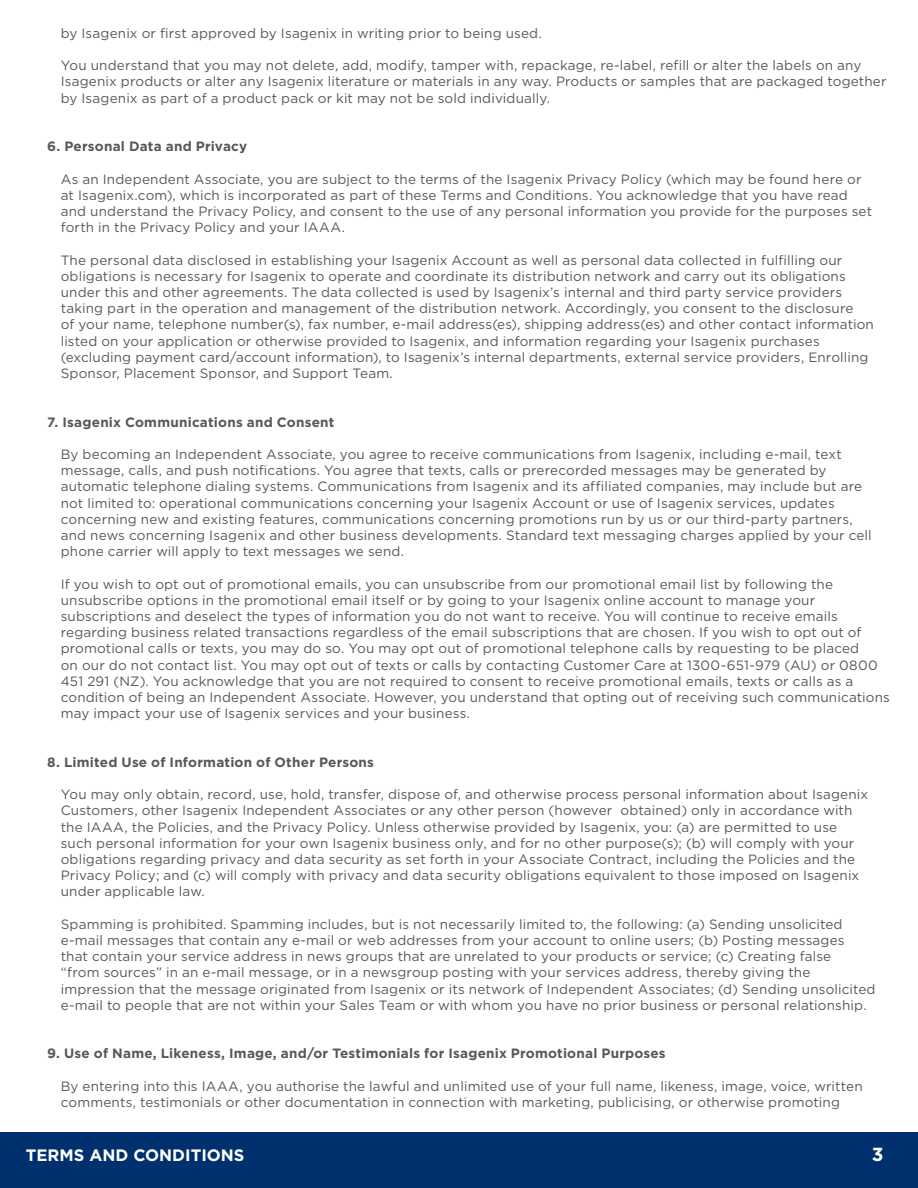
<style>
.page{position:relative;width:918px;height:1188px;background:#fff}
.page>*{position:absolute;margin:0;border:0;box-sizing:border-box;transform-origin:0 0}
.t1{font:700 18.9px "Gotham";color:#fff}
.t2{font:700 16.5px "Gotham";color:#fff}
.t3{font:13.5px/16.2px "Gotham";letter-spacing:.01em;color:#57585a}
.t4{font:700 13.5px "Gotham";letter-spacing:.015em;color:#57585a}
</style>
<div class="page">
<div style="left:0;top:1133px;width:918px;height:55px;background:#00306d"></div>
<p class="t3" style="left:61px;top:25px;width:483px">by Isagenix or first approved by Isagenix in writing prior to being used.</p>
<p class="t3" style="left:61px;top:57px;width:827px">You understand that you may not delete, add, modify, tamper with, repackage, re-label, refill or alter the labels on any<br>Isagenix products or alter any Isagenix literature or materials in any way. Products or samples that are packaged together by Isagenix as part of a product pack or kit may not be sold individually.</p>
<p class="t4" style="left:47px;top:137px;width:201px">6. Personal Data and Privacy</p>
<p class="t3" style="left:61px;top:170px;width:813px">As an Independent Associate, you are subject to the terms of the Isagenix Privacy Policy (which may be found here or at Isagenix.com), which is incorporated as part of these Terms and Conditions. You acknowledge that you have read and understand the Privacy Policy, and consent to the use of any personal information you provide for the purposes set forth in the Privacy Policy and your IAAA.</p>
<p class="t3" style="left:61px;top:251px;width:815px">The personal data disclosed in establishing your Isagenix Account as well as personal data collected in fulfilling our obligations is necessary for Isagenix to operate and coordinate its distribution network and carry out its obligations under this and other agreements. The data collected is used by Isagenix’s internal and third party service providers taking part in the operation and management of the distribution network. Accordingly, you consent to the disclosure<br>of your name, telephone number(s), fax number, e-mail address(es), shipping address(es) and other contact information listed on your application or otherwise provided to Isagenix, and information regarding your Isagenix purchases (excluding payment card/account information), to Isagenix’s internal departments, external service providers, Enrolling Sponsor, Placement Sponsor, and Support Team.</p>
<p class="t4" style="left:47px;top:413px;width:289px">7. Isagenix Communications and Consent</p>
<p class="t3" style="left:61px;top:446px;width:812px">By becoming an Independent Associate, you agree to receive communications from Isagenix, including e-mail, text message, calls, and push notifications. You agree that texts, calls or prerecorded messages may be generated by automatic telephone dialing systems. Communications from Isagenix and its affiliated companies, may include but are not limited to: operational communications concerning your Isagenix Account or use of Isagenix services, updates concerning new and existing features, communications concerning promotions run by us or our third-party partners, and news concerning Isagenix and other business developments. Standard text messaging charges applied by your cell phone carrier will apply to text messages we send.</p>
<p class="t3" style="left:61px;top:575px;width:831px">If you wish to opt out of promotional emails, you can unsubscribe from our promotional email list by following the unsubscribe options in the promotional email itself or by going to your Isagenix online account to manage your subscriptions and deselect the types of information you do not want to receive. You will continue to receive emails regarding business related transactions regardless of the email subscriptions that are chosen. If you wish to opt out of promotional calls or texts, you may do so. You may opt out of promotional telephone calls by requesting to be placed<br>on our do not contact list. You may opt out of texts or calls by contacting Customer Care at 1300-651-979 (AU) or 0800<br>451 291 (NZ). You acknowledge that you are not required to consent to receive promotional emails, texts or calls as a condition of being an Independent Associate. However, you understand that opting out of receiving such communications may impact your use of Isagenix services and your business.</p>
<p class="t4" style="left:47px;top:753px;width:328px">8. Limited Use of Information of Other Persons</p>
<p class="t3" style="left:61px;top:786px;width:809px">You may only obtain, record, use, hold, transfer, dispose of, and otherwise process personal information about Isagenix Customers, other Isagenix Independent Associates or any other person (however obtained) only in accordance with the IAAA, the Policies, and the Privacy Policy. Unless otherwise provided by Isagenix, you: (a) are permitted to use such personal information for your own Isagenix business only, and for no other purpose(s); (b) will comply with your obligations regarding privacy and data security as set forth in your Associate Contract, including the Policies and the Privacy Policy; and (c) will comply with privacy and data security obligations equivalent to those imposed on Isagenix under applicable law.</p>
<p class="t3" style="left:61px;top:916px;width:816px">Spamming is prohibited. Spamming includes, but is not necessarily limited to, the following: (a) Sending unsolicited e-mail messages that contain any e-mail or web addresses from your account to online users; (b) Posting messages<br>that contain your service address in news groups that are unrelated to your products or service; (c) Creating false<br>“from sources” in an e-mail message, or in a newsgroup posting with your services address, thereby giving the impression that the message originated from Isagenix or its network of Independent Associates; (d) Sending unsolicited e-mail to people that are not within your Sales Team or with whom you have no prior business or personal relationship.</p>
<p class="t4" style="left:47px;top:1045px;width:620px">9. Use of Name, Likeness, Image, and/or Testimonials for Isagenix Promotional Purposes</p>
<p class="t3" style="left:61px;top:1078px;width:803px">By entering into this IAAA, you authorise the lawful and unlimited use of your full name, likeness, image, voice, written comments, testimonials or other documentation in connection with marketing, publicising, or otherwise promoting</p>
<p class="t2" style="left:26px;top:1144px;width:220px">TERMS AND CONDITIONS</p>
<h1 class="t1" style="left:872px;top:1141px;width:13px">3</h1>
</div>
